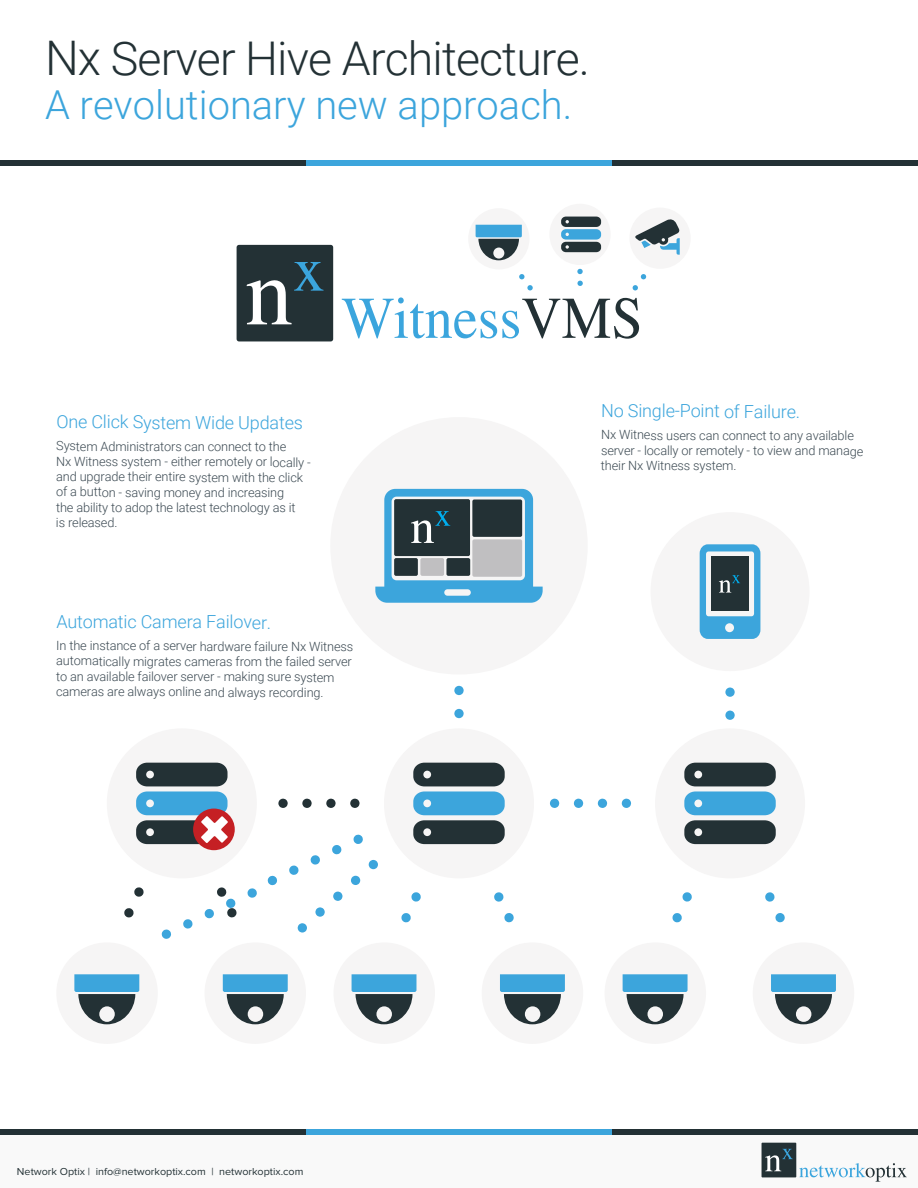
<style>
.page{position:relative;width:918px;height:1188px;background:#fff}
.page>*{position:absolute;margin:0;border:0;box-sizing:border-box;transform-origin:0 0}
.t1{font:300 46.5px "Roboto";letter-spacing:-.02em;color:#233135}
.t2{font:300 39.9px "Roboto";color:#3ca5dc}
.t3{font:300 18px "Roboto";letter-spacing:-.015em;color:#3ca5dc}
.t4{font:300 12.75px/15.3px "Roboto";letter-spacing:-.015em;color:#3c4a53}
.t5{font:10.5px "Proxima Nova";color:#233135}
.s1{font-size:47.7px}
</style>
<div class="page">
<div style="left:0;top:1132px;width:918px;height:56px;background:#f9f9f9"></div>
<svg style="left:799px;top:1163px;width:108px;height:19px"></svg>
<div style="left:762px;top:1143px;width:34px;height:34px;background:#233135"></div>
<svg style="left:765px;top:1149px;width:28px;height:22px"></svg>
<div style="left:0;top:1129px;width:918px;height:6px;background:#233135"></div>
<div style="left:306px;top:1129px;width:306px;height:6px;background:#3ca5dc"></div>
<div style="left:0;top:160px;width:918px;height:6px;background:#233135"></div>
<div style="left:306px;top:160px;width:306px;height:6px;background:#3ca5dc"></div>
<div style="left:330px;top:417px;width:258px;height:258px;background:#f6f5f5;border-radius:50%"></div>
<svg style="left:375px;top:489px;width:168px;height:114px"></svg>
<div style="left:651px;top:512px;width:159px;height:159px;background:#f6f5f5;border-radius:50%"></div>
<svg style="left:700px;top:544px;width:60px;height:95px"></svg>
<svg style="left:454px;top:686px;width:10px;height:9px"></svg>
<svg style="left:454px;top:709px;width:10px;height:9px"></svg>
<svg style="left:350px;top:799px;width:10px;height:9px"></svg>
<svg style="left:326px;top:799px;width:10px;height:9px"></svg>
<svg style="left:725px;top:687px;width:10px;height:10px"></svg>
<svg style="left:725px;top:710px;width:10px;height:10px"></svg>
<div style="left:384px;top:728px;width:150px;height:150px;background:#f6f5f5;border-radius:50%"></div>
<svg style="left:413px;top:763px;width:92px;height:81px"></svg>
<div style="left:334px;top:942px;width:101px;height:102px;background:#f6f5f5;border-radius:50%"></div>
<svg style="left:352px;top:974px;width:64px;height:50px"></svg>
<div style="left:482px;top:942px;width:101px;height:102px;background:#f6f5f5;border-radius:50%"></div>
<svg style="left:500px;top:974px;width:65px;height:50px"></svg>
<svg style="left:494px;top:892px;width:10px;height:10px"></svg>
<svg style="left:504px;top:913px;width:10px;height:9px"></svg>
<svg style="left:411px;top:892px;width:10px;height:10px"></svg>
<svg style="left:401px;top:913px;width:10px;height:9px"></svg>
<div style="left:655px;top:728px;width:150px;height:150px;background:#f6f5f5;border-radius:50%"></div>
<svg style="left:684px;top:763px;width:92px;height:81px"></svg>
<div style="left:605px;top:942px;width:101px;height:102px;background:#f6f5f5;border-radius:50%"></div>
<svg style="left:623px;top:974px;width:65px;height:50px"></svg>
<div style="left:753px;top:942px;width:101px;height:102px;background:#f6f5f5;border-radius:50%"></div>
<svg style="left:771px;top:974px;width:65px;height:50px"></svg>
<svg style="left:765px;top:892px;width:10px;height:10px"></svg>
<svg style="left:775px;top:913px;width:10px;height:9px"></svg>
<svg style="left:682px;top:892px;width:10px;height:10px"></svg>
<svg style="left:672px;top:913px;width:10px;height:9px"></svg>
<svg style="left:134px;top:887px;width:10px;height:10px"></svg>
<svg style="left:124px;top:908px;width:10px;height:10px"></svg>
<svg style="left:302px;top:799px;width:10px;height:9px"></svg>
<svg style="left:278px;top:799px;width:10px;height:9px"></svg>
<svg style="left:622px;top:799px;width:9px;height:9px"></svg>
<svg style="left:598px;top:799px;width:9px;height:9px"></svg>
<svg style="left:574px;top:799px;width:9px;height:9px"></svg>
<svg style="left:550px;top:799px;width:9px;height:9px"></svg>
<div style="left:107px;top:728px;width:150px;height:150px;background:#f6f5f5;border-radius:50%"></div>
<div style="left:56px;top:942px;width:102px;height:102px;background:#f6f5f5;border-radius:50%"></div>
<svg style="left:74px;top:974px;width:65px;height:50px"></svg>
<div style="left:205px;top:942px;width:101px;height:102px;background:#f6f5f5;border-radius:50%"></div>
<svg style="left:223px;top:974px;width:65px;height:50px"></svg>
<div style="left:193px;top:809px;width:42px;height:41px;background:#c52024;border-radius:50%"></div>
<svg style="left:136px;top:763px;width:92px;height:81px"></svg>
<svg style="left:369px;top:860px;width:9px;height:9px"></svg>
<svg style="left:351px;top:876px;width:9px;height:9px"></svg>
<svg style="left:333px;top:892px;width:10px;height:9px"></svg>
<svg style="left:315px;top:907px;width:10px;height:10px"></svg>
<svg style="left:298px;top:923px;width:9px;height:10px"></svg>
<svg style="left:353px;top:835px;width:10px;height:9px"></svg>
<svg style="left:332px;top:845px;width:10px;height:9px"></svg>
<svg style="left:310px;top:855px;width:10px;height:10px"></svg>
<svg style="left:289px;top:865px;width:10px;height:10px"></svg>
<svg style="left:268px;top:876px;width:9px;height:9px"></svg>
<svg style="left:247px;top:888px;width:10px;height:10px"></svg>
<svg style="left:204px;top:887px;width:33px;height:31px"></svg>
<svg style="left:183px;top:919px;width:10px;height:10px"></svg>
<svg style="left:162px;top:929px;width:9px;height:10px"></svg>
<div style="left:237px;top:245px;width:96px;height:96px;background:#233135;border-radius:3px"></div>
<svg style="left:247px;top:262px;width:77px;height:62px"></svg>
<svg style="left:342px;top:297px;width:297px;height:42px"></svg>
<div style="left:629px;top:208px;width:62px;height:61px;background:#f6f5f5;border-radius:50%"></div>
<div style="left:549px;top:204px;width:62px;height:61px;background:#f6f5f5;border-radius:50%"></div>
<svg style="left:635px;top:219px;width:45px;height:36px"></svg>
<svg style="left:519px;top:274px;width:6px;height:5px"></svg>
<svg style="left:527px;top:285px;width:6px;height:5px"></svg>
<svg style="left:633px;top:285px;width:5px;height:5px"></svg>
<svg style="left:577px;top:269px;width:6px;height:5px"></svg>
<svg style="left:641px;top:274px;width:5px;height:5px"></svg>
<svg style="left:577px;top:281px;width:6px;height:5px"></svg>
<div style="left:468px;top:208px;width:61px;height:61px;background:#f6f5f5;border-radius:50%"></div>
<svg style="left:476px;top:225px;width:46px;height:35px"></svg>
<svg style="left:561px;top:217px;width:40px;height:35px"></svg>
<h1 class="t1" style="left:45px;top:26px;width:546px"><span class="s1">Nx</span> Server Hive Architecture.</h1>
<h2 class="t2" style="left:45px;top:77px;width:529px">A revolutionary new approach.</h2>
<h3 class="t3" style="left:56px;top:410px;width:248px">One Click System Wide Updates</h3>
<p class="t4" style="left:56px;top:438px;width:256px">System Administrators can connect to the<br>Nx Witness system - either remotely or locally - and upgrade their entire system with the click of a button - saving money and increasing<br>the ability to adop the latest technology as it<br>is released.</p>
<h3 class="t3" style="left:56px;top:609px;width:216px">Automatic Camera Failover.</h3>
<p class="t4" style="left:56px;top:638px;width:299px">In the instance of a server hardware failure Nx Witness automatically migrates cameras from the failed server to an available failover server - making sure system cameras are always online and always recording.</p>
<h3 class="t3" style="left:601px;top:398px;width:201px">No Single-Point of Failure.</h3>
<p class="t4" style="left:601px;top:427px;width:264px">Nx Witness users can connect to any available server - locally or remotely - to view and manage their Nx Witness system.</p>
<p class="t5" style="left:17px;top:1165px;width:288px">Network Optix | info@networkoptix.com | networkoptix.com</p>
</div>
